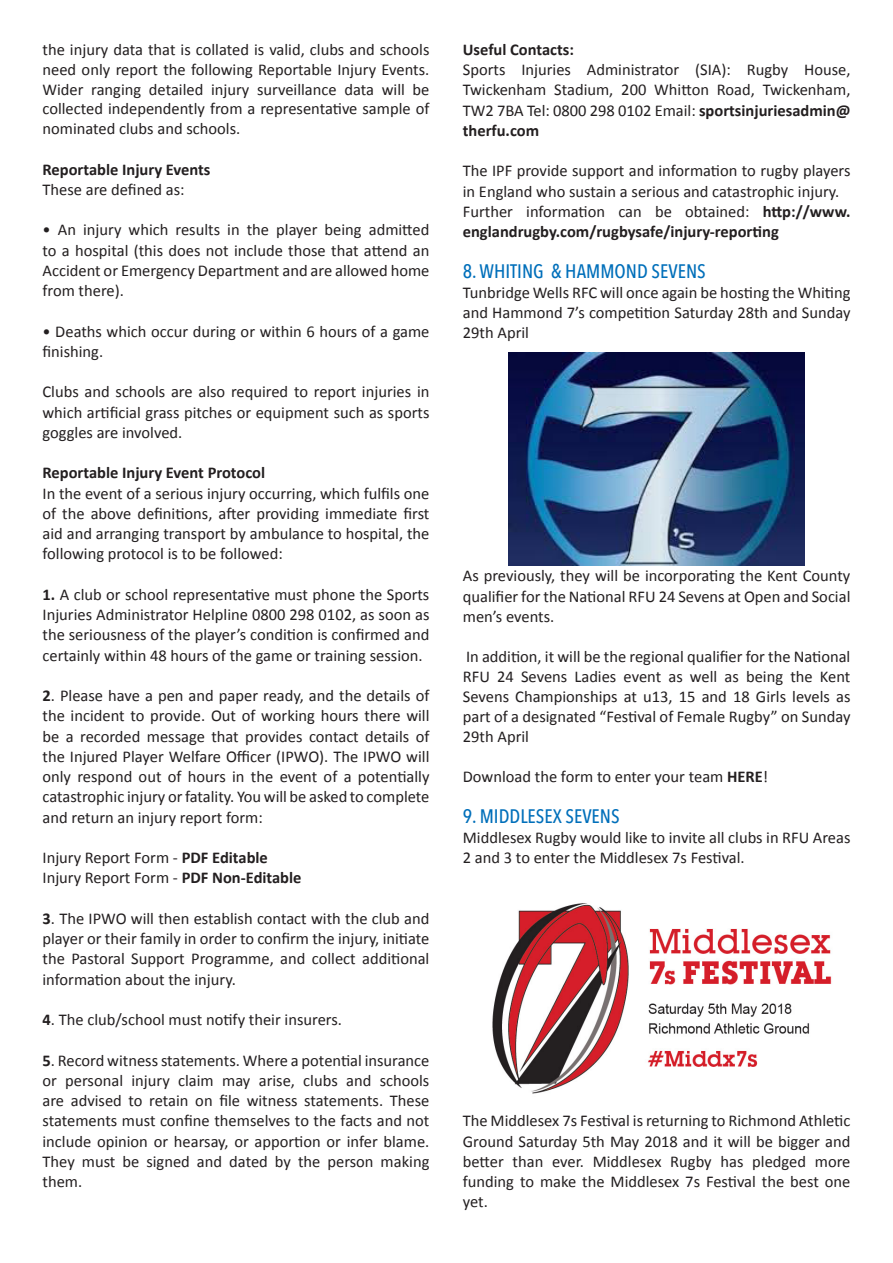
<style>
.page{position:relative;width:893px;height:1263px;background:#fff}
.page>*{position:absolute;margin:0;border:0;box-sizing:border-box;transform-origin:0 0}
.t1{font:500 19.5px "Avenir Next Condensed";color:#006fba}
.t2{font:16.5px/20.2px "Calibri";color:#231f20;text-align:justify}
.t3{font:700 16.5px "Calibri";color:#231f20}
.s1{font-weight:700}
</style>
<div class="page">
<img style="left:509px;top:353px;width:296px;height:212px">
<img style="left:492px;top:903px;width:340px;height:191px">
<p class="t2" style="left:43px;top:40px;width:388px;line-height:19.8px">the injury data that is collated is valid, clubs and schools need only report the following Reportable Injury Events.<br>Wider ranging detailed injury surveillance data will be collected independently from a representative sample of nominated clubs and schools.</p>
<p class="t3" style="left:43px;top:159px;width:169px">Reportable Injury Events</p>
<p class="t2" style="left:43px;top:179px;width:144px">These are defined as:</p>
<p class="t2" style="left:43px;top:220px;width:388px">• An injury which results in the player being admitted to a hospital (this does not include those that attend an Accident or Emergency Department and are allowed home from there).</p>
<p class="t2" style="left:43px;top:321px;width:388px">• Deaths which occur during or within 6 hours of a game finishing.</p>
<p class="t2" style="left:43px;top:382px;width:388px">Clubs and schools are also required to report injuries in which artificial grass pitches or equipment such as sports goggles are involved.</p>
<p class="t3" style="left:43px;top:462px;width:224px">Reportable Injury Event Protocol</p>
<p class="t2" style="left:43px;top:483px;width:388px">In the event of a serious injury occurring, which fulfils one of the above definitions, after providing immediate first aid and arranging transport by ambulance to hospital, the following protocol is to be followed:</p>
<p class="t2" style="left:43px;top:584px;width:388px"><span class="s1">1.</span> A club or school representative must phone the Sports Injuries Administrator Helpline 0800 298 0102, as soon as the seriousness of the player’s condition is confirmed and certainly within 48 hours of the game or training session.</p>
<p class="t2" style="left:43px;top:686px;width:388px"><span class="s1">2</span>. Please have a pen and paper ready, and the details of the incident to provide. Out of working hours there will be a recorded message that provides contact details of the Injured Player Welfare Officer (IPWO). The IPWO will only respond out of hours in the event of a potentially catastrophic injury or fatality. You will be asked to complete and return an injury report form:</p>
<p class="t2" style="left:43px;top:848px;width:261px">Injury Report Form - <span class="s1">PDF Editable<br></span>Injury Report Form - <span class="s1">PDF Non-Editable</span></p>
<p class="t2" style="left:43px;top:908px;width:388px"><span class="s1">3</span>. The IPWO will then establish contact with the club and player or their family in order to confirm the injury, initiate the Pastoral Support Programme, and collect additional information about the injury.</p>
<p class="t2" style="left:43px;top:1010px;width:301px"><span class="s1">4</span>. The club/school must notify their insurers.</p>
<p class="t2" style="left:43px;top:1050px;width:388px"><span class="s1">5</span>. Record witness statements. Where a potential insurance or personal injury claim may arise, clubs and schools are advised to retain on file witness statements. These statements must confine themselves to the facts and not include opinion or hearsay, or apportion or infer blame.<br>They must be signed and dated by the person making them.</p>
<p class="t3" style="left:463px;top:39px;width:113px">Useful Contacts:</p>
<p class="t2" style="left:463px;top:60px;width:389px">Sports Injuries Administrator (SIA): Rugby House, Twickenham Stadium, 200 Whitton Road, Twickenham, TW2 7BA Tel: 0800 298 0102 Email: <span class="s1">sportsinjuriesadmin@ therfu.com</span></p>
<p class="t2" style="left:463px;top:161px;width:389px;text-align:left">The IPF provide support and information to rugby players in England who sustain a serious and catastrophic injury.<br>Further information can be obtained: <span class="s1">http://www. englandrugby.com/rugbysafe/injury-reporting</span></p>
<p class="t1" style="left:463px;top:259px;width:244px">8. WHITING &amp; HAMMOND SEVENS</p>
<p class="t2" style="left:463px;top:282px;width:389px">Tunbridge Wells RFC will once again be hosting the Whiting and Hammond 7’s competition Saturday 28th and Sunday 29th April</p>
<p class="t2" style="left:463px;top:566px;width:389px">As previously, they will be incorporating the Kent County qualifier for the National RFU 24 Sevens at Open and Social men’s events.</p>
<p class="t2" style="left:463px;top:647px;width:389px;line-height:19.8px">In addition, it will be the regional qualifier for the National RFU 24 Sevens Ladies event as well as being the Kent Sevens Championships at u13, 15 and 18 Girls levels as part of a designated “Festival of Female Rugby” on Sunday 29th April</p>
<p class="t2" style="left:463px;top:767px;width:307px">Download the form to enter your team <span class="s1">HERE</span>!</p>
<p class="t1" style="left:463px;top:804px;width:158px">9. MIDDLESEX SEVENS</p>
<p class="t2" style="left:463px;top:827px;width:389px">Middlesex Rugby would like to invite all clubs in RFU Areas<br>2 and 3 to enter the Middlesex 7s Festival.</p>
<p class="t2" style="left:463px;top:1111px;width:389px">The Middlesex 7s Festival is returning to Richmond Athletic Ground Saturday 5th May 2018 and it will be bigger and better than ever. Middlesex Rugby has pledged more funding to make the Middlesex 7s Festival the best one yet.</p>
</div>
